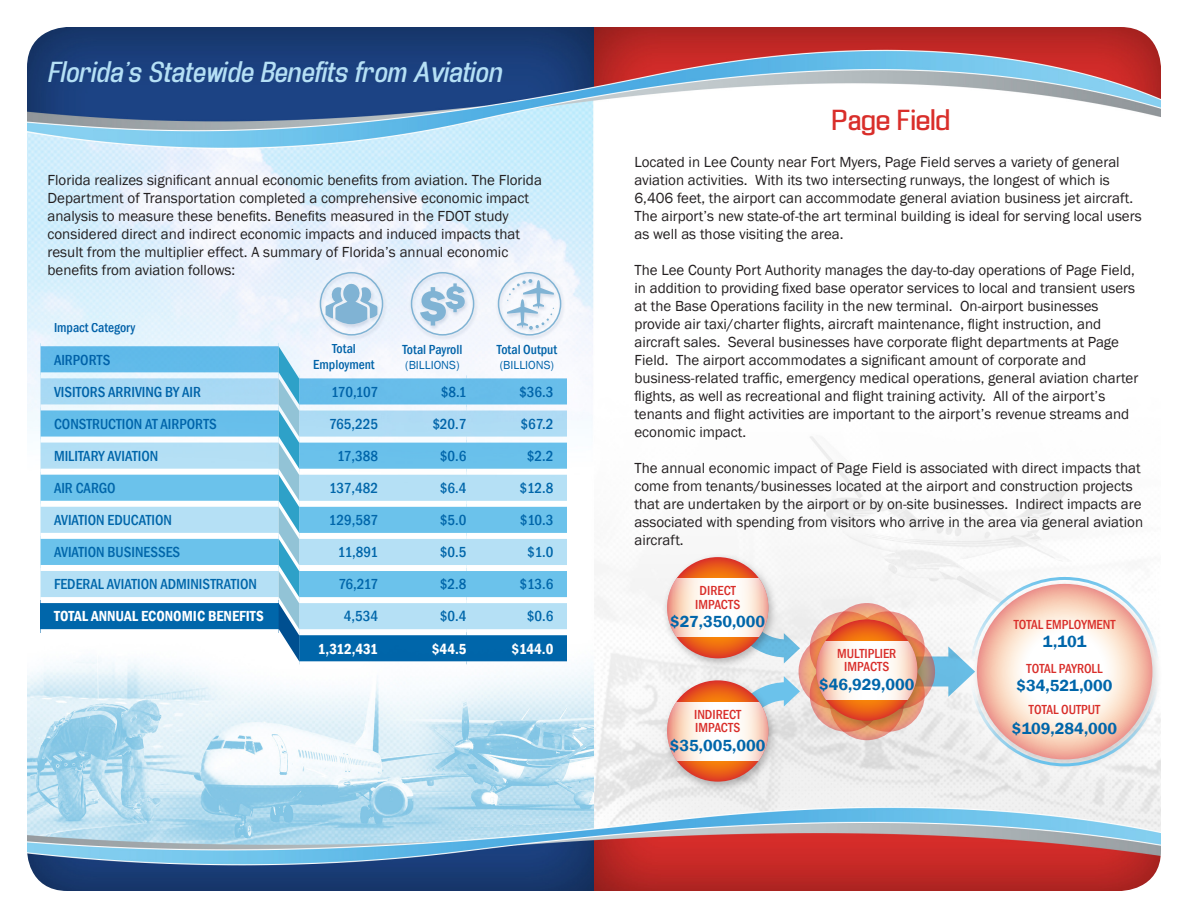
<style>
.page{position:relative;width:1188px;height:918px;background:#fff}
.page>*{position:absolute;margin:0;border:0;box-sizing:border-box;transform-origin:0 0}
.t1{font:italic 27px "Enigmatic";color:#b5e0f5}
.airport_name{font:27px "Enigmatic";color:#d92e2a}
.impact_graphic_-_num{font:600 16.5px "Franklin Gothic";color:#06a}
.text{font:15px/18px "Franklin Gothic";color:#231f20}
.t2{font:500 condensed 15px/32.1px "Franklin Gothic";color:#06a}
.t3{font:600 condensed 15px "Franklin Gothic";color:#fff}
.t4{font:500 condensed 13.5px/13.5px "Franklin Gothic";color:#d92e2a;text-align:center}
.t5{font:500 condensed 13.5px/16.2px "Franklin Gothic";color:#06a;text-align:center}
.t6{font:12px "Franklin Gothic";color:#06a}
</style>
<div class="page">
<img style="left:27px;top:27px;width:1134px;height:864px">
<div style="left:971px;top:580px;width:191px;height:191px;background:#231f20;opacity:.35"></div>
<svg style="left:948px;top:555px;width:234px;height:234px"></svg>
<svg style="left:948px;top:647px;width:27px;height:50px"></svg>
<div style="left:821px;top:656px;width:130px;height:30px;background:#68bce4"></div>
<svg style="left:778px;top:597px;width:24px;height:68px"></svg>
<svg style="left:718px;top:673px;width:86px;height:86px"></svg>
<svg style="left:861px;top:634px;width:74px;height:75px"></svg>
<svg style="left:799px;top:634px;width:73px;height:75px"></svg>
<svg style="left:830px;top:603px;width:74px;height:75px"></svg>
<svg style="left:830px;top:666px;width:74px;height:74px"></svg>
<div style="left:662px;top:554px;width:116px;height:116px;background:#231f20;opacity:.3"></div>
<svg style="left:667px;top:557px;width:101px;height:101px;background:#e85e22"></svg>
<svg style="left:667px;top:579px;width:101px;height:58px"></svg>
<div style="left:811px;top:616px;width:116px;height:116px;background:#231f20;opacity:.3"></div>
<svg style="left:816px;top:620px;width:101px;height:101px;background:#e75d21"></svg>
<svg style="left:816px;top:641px;width:101px;height:58px"></svg>
<div style="left:662px;top:677px;width:116px;height:116px;background:#231f20;opacity:.3"></div>
<svg style="left:667px;top:680px;width:101px;height:102px;background:#e75f25"></svg>
<svg style="left:667px;top:702px;width:101px;height:58px"></svg>
<div style="left:492px;top:266px;width:75px;height:76px;background:#fff;opacity:.75"></div>
<div style="left:498px;top:272px;width:63px;height:64px;border:2px solid #80b3d4;border-radius:50%"></div>
<svg style="left:507px;top:279px;width:47px;height:51px"></svg>
<div style="left:405px;top:266px;width:75px;height:76px;background:#fff;opacity:.75"></div>
<div style="left:411px;top:272px;width:63px;height:64px;border:2px solid #80b3d4;border-radius:50%"></div>
<svg style="left:420px;top:283px;width:45px;height:43px"></svg>
<div style="left:314px;top:266px;width:75px;height:76px;background:#fff;opacity:.75"></div>
<div style="left:320px;top:272px;width:63px;height:64px;border:2px solid #80b3d4;border-radius:50%"></div>
<svg style="left:326px;top:283px;width:51px;height:41px;background:#a7c9e1"></svg>
<div style="left:299px;top:661px;width:79px;height:6px;background:#fff"></div>
<div style="left:378px;top:661px;width:89px;height:6px;background:#fff"></div>
<div style="left:467px;top:661px;width:100px;height:6px;background:#fff"></div>
<div style="left:40px;top:340px;width:239px;height:6px;background:#e6f4fd"></div>
<svg style="left:40px;top:343px;width:527px;height:321px"></svg>
<h1 class="t1" style="left:47px;top:56px;width:455px">Florida’s Statewide Benefits from Aviation</h1>
<p class="airport_name" style="left:832px;top:105px;width:120px">Page Field</p>
<p class="text" style="left:634px;top:153px;width:509px">Located in Lee County near Fort Myers, Page Field serves a variety of general aviation activities. With its two intersecting runways, the longest of which is 6,406 feet, the airport can accommodate general aviation business jet aircraft.<br>The airport’s new state-of-the art terminal building is ideal for serving local users as well as those visiting the area.</p>
<p class="text" style="left:634px;top:261px;width:505px">The Lee County Port Authority manages the day-to-day operations of Page Field, in addition to providing fixed base operator services to local and transient users at the Base Operations facility in the new terminal. On-airport businesses provide air taxi/charter flights, aircraft maintenance, flight instruction, and aircraft sales. Several businesses have corporate flight departments at Page Field. The airport accommodates a significant amount of corporate and business-related traffic, emergency medical operations, general aviation charter flights, as well as recreational and flight training activity. All of the airport’s tenants and flight activities are important to the airport’s revenue streams and economic impact.</p>
<p class="text" style="left:634px;top:459px;width:510px">The annual economic impact of Page Field is associated with direct impacts that come from tenants/businesses located at the airport and construction projects that are undertaken by the airport or by on-site businesses. Indirect impacts are associated with spending from visitors who arrive in the area via general aviation aircraft.</p>
<p class="text" style="left:48px;top:172px;width:496px">Florida realizes significant annual economic benefits from aviation. The Florida Department of Transportation completed a comprehensive economic impact analysis to measure these benefits. Benefits measured in the FDOT study considered direct and indirect economic impacts and induced impacts that result from the multiplier effect. A summary of Florida’s annual economic benefits from aviation follows:</p>
<p class="t5" style="left:54px;top:320px;width:83px">Impact Category</p>
<p class="t2" style="left:54px;top:343px;width:205px">AIRPORTS<br>VISITORS ARRIVING BY AIR<br>CONSTRUCTION AT AIRPORTS<br>MILITARY AVIATION<br>AIR CARGO<br>AVIATION EDUCATION<br>AVIATION BUSINESSES<br>FEDERAL AVIATION ADMINISTRATION</p>
<p class="t3" style="left:54px;top:606px;width:211px">TOTAL ANNUAL ECONOMIC BENEFITS</p>
<p class="impact_graphic_-_num" style="left:670px;top:612px;width:97px">$27,350,000</p>
<p class="t5" style="left:313px;top:341px;width:63px">Total<br>Employment</p>
<p class="t5" style="left:402px;top:341px;width:62px">Total Payroll</p>
<p class="t5" style="left:497px;top:341px;width:62px">Total Output</p>
<p class="t6" style="left:500px;top:357px;width:56px">(BILLIONS)</p>
<p class="t6" style="left:405px;top:357px;width:56px">(BILLIONS)</p>
<p class="t2" style="left:331px;top:376px;width:48px">170,107</p>
<p class="t2" style="left:441px;top:376px;width:27px">$8.1</p>
<p class="t2" style="left:519px;top:376px;width:36px">$36.3</p>
<p class="t2" style="left:329px;top:408px;width:51px">765,225</p>
<p class="t2" style="left:432px;top:408px;width:36px">$20.7</p>
<p class="t2" style="left:520px;top:408px;width:35px">$67.2</p>
<p class="t2" style="left:337px;top:440px;width:42px">17,388</p>
<p class="t2" style="left:440px;top:440px;width:28px">$0.6</p>
<p class="t2" style="left:527px;top:440px;width:28px">$2.2</p>
<p class="t2" style="left:329px;top:472px;width:50px">137,482</p>
<p class="t2" style="left:440px;top:472px;width:28px">$6.4</p>
<p class="t2" style="left:519px;top:472px;width:36px">$12.8</p>
<p class="t2" style="left:329px;top:504px;width:51px">129,587</p>
<p class="t2" style="left:440px;top:504px;width:28px">$5.0</p>
<p class="t2" style="left:520px;top:504px;width:35px">$10.3</p>
<p class="t2" style="left:338px;top:536px;width:42px">11,891</p>
<p class="t2" style="left:440px;top:536px;width:28px">$0.5</p>
<p class="t2" style="left:527px;top:536px;width:28px">$1.0</p>
<p class="t2" style="left:338px;top:568px;width:41px">76,217</p>
<p class="t2" style="left:440px;top:568px;width:28px">$2.8</p>
<p class="t2" style="left:519px;top:568px;width:36px">$13.6</p>
<p class="t2" style="left:344px;top:600px;width:36px">4,534</p>
<p class="t2" style="left:440px;top:600px;width:28px">$0.4</p>
<p class="t2" style="left:527px;top:600px;width:28px">$0.6</p>
<p class="t3" style="left:318px;top:639px;width:62px">1,312,431</p>
<p class="t3" style="left:432px;top:639px;width:36px">$44.5</p>
<p class="t3" style="left:511px;top:639px;width:44px">$144.0</p>
<p class="t4" style="left:695px;top:584px;width:46px">DIRECT<br>IMPACTS</p>
<p class="t4" style="left:1014px;top:618px;width:103px">TOTAL EMPLOYMENT</p>
<p class="t4" style="left:1027px;top:661px;width:78px">TOTAL PAYROLL</p>
<p class="t4" style="left:1029px;top:703px;width:73px">TOTAL OUTPUT</p>
<p class="impact_graphic_-_num" style="left:1043px;top:632px;width:45px">1,101</p>
<p class="t4" style="left:837px;top:646px;width:61px">MULTIPLIER<br>IMPACTS</p>
<p class="impact_graphic_-_num" style="left:819px;top:674px;width:97px">$46,929,000</p>
<p class="impact_graphic_-_num" style="left:1017px;top:676px;width:97px">$34,521,000</p>
<p class="t4" style="left:694px;top:707px;width:49px;text-align:left">INDIRECT<br>IMPACTS</p>
<p class="impact_graphic_-_num" style="left:1012px;top:718px;width:107px">$109,284,000</p>
<p class="impact_graphic_-_num" style="left:670px;top:735px;width:97px">$35,005,000</p>
</div>
